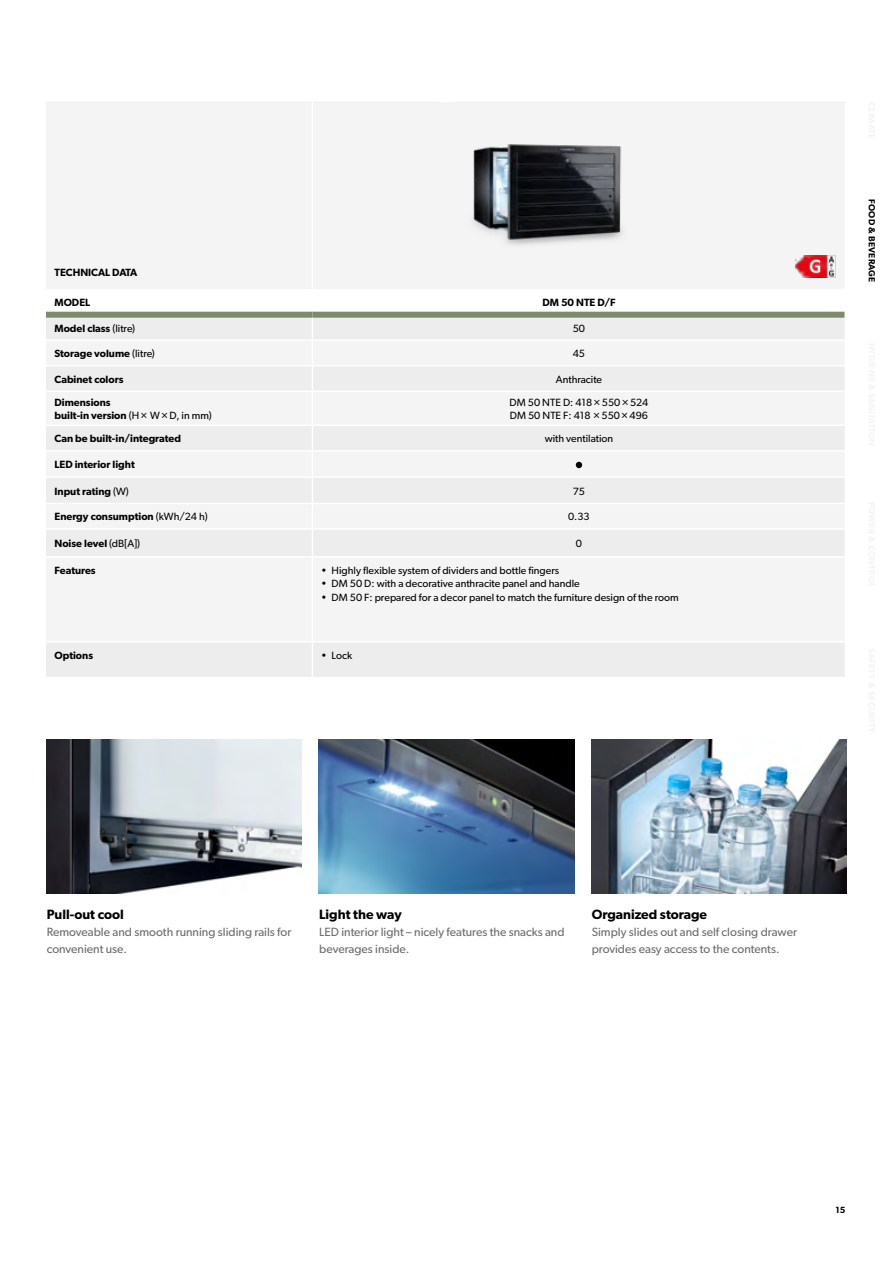
<style>
.page{position:relative;width:893px;height:1263px;background:#fff}
.page>*{position:absolute;margin:0;border:0;box-sizing:border-box;transform-origin:0 0}
.t1{font:600 13.5px "Gibson";color:#000}
.t2{font:12px/17px "Gibson";color:#6d6d6c}
.t3{font:10.5px/12.6px "Gibson";color:#000}
.t4{font:600 10.5px/12.6px "Gibson";color:#000}
.t5{font:600 9px "Gibson";letter-spacing:.025em;color:#000}
.s1{font-weight:400}
</style>
<div class="page">
<img style="left:319px;top:740px;width:255px;height:153px">
<img style="left:591px;top:740px;width:255px;height:153px">
<img style="left:47px;top:740px;width:255px;height:153px">
<div style="left:46px;top:102px;width:799px;height:187px;background:#f4f4f4"></div>
<div style="left:46px;top:318px;width:799px;height:359px;background:#ededed"></div>
<div style="left:46px;top:341px;width:799px;height:300px;background:#f4f4f4"></div>
<hr style="left:312px;top:102px;width:1px;height:187px;background:#fff">
<div style="left:46px;top:312px;width:266px;height:6px;background:#7c8a6d"></div>
<div style="left:312px;top:312px;width:533px;height:6px;background:#7c8a6d"></div>
<hr style="left:46px;top:339px;width:266px;height:2px;background:#fff">
<hr style="left:312px;top:339px;width:534px;height:2px;background:#fff">
<hr style="left:46px;top:365px;width:266px;height:1px;background:#fff">
<hr style="left:312px;top:365px;width:534px;height:1px;background:#fff">
<svg style="left:312px;top:318px;width:1px;height:72px"></svg>
<hr style="left:46px;top:390px;width:266px;height:2px;background:#fff">
<hr style="left:312px;top:390px;width:534px;height:2px;background:#fff">
<hr style="left:312px;top:392px;width:1px;height:32px;background:#fff">
<hr style="left:46px;top:424px;width:266px;height:2px;background:#fff">
<hr style="left:312px;top:424px;width:534px;height:2px;background:#fff">
<hr style="left:46px;top:450px;width:266px;height:1px;background:#fff">
<hr style="left:312px;top:450px;width:534px;height:1px;background:#fff">
<hr style="left:46px;top:476px;width:266px;height:2px;background:#fff">
<hr style="left:312px;top:476px;width:534px;height:2px;background:#fff">
<hr style="left:46px;top:503px;width:266px;height:1px;background:#fff">
<hr style="left:312px;top:503px;width:534px;height:1px;background:#fff">
<hr style="left:46px;top:528px;width:266px;height:2px;background:#fff">
<hr style="left:312px;top:528px;width:534px;height:2px;background:#fff">
<svg style="left:312px;top:426px;width:1px;height:130px"></svg>
<hr style="left:46px;top:556px;width:266px;height:1px;background:#fff">
<hr style="left:312px;top:556px;width:534px;height:1px;background:#fff">
<hr style="left:312px;top:557px;width:1px;height:84px;background:#fff">
<hr style="left:46px;top:641px;width:266px;height:2px;background:#fff">
<hr style="left:312px;top:641px;width:534px;height:2px;background:#fff">
<hr style="left:312px;top:643px;width:1px;height:34px;background:#fff">
<svg style="left:576px;top:462px;width:6px;height:6px"></svg>
<img style="left:458px;top:102px;width:180px;height:175px">
<img style="left:795px;top:256px;width:40px;height:21px">
<p class="t4" style="left:55px;top:266px;width:84px">TECHNICAL DATA</p>
<p class="t4" style="left:55px;top:296px;width:37px">MODEL</p>
<p class="t4" style="left:542px;top:296px;width:75px">DM 50 NTE D/F</p>
<p class="t4" style="left:55px;top:321px;width:82px">Model class <span class="s1">(litre)</span></p>
<p class="t3" style="left:573px;top:322px;width:14px">50</p>
<p class="t4" style="left:55px;top:347px;width:102px">Storage volume <span class="s1">(litre)</span></p>
<p class="t3" style="left:573px;top:347px;width:14px">45</p>
<p class="t4" style="left:55px;top:372px;width:70px">Cabinet colors</p>
<p class="t3" style="left:556px;top:373px;width:48px">Anthracite</p>
<p class="t4" style="left:55px;top:396px;width:159px">Dimensions<br>built-in version <span class="s1">(H× W×D, in mm)</span></p>
<p class="t3" style="left:510px;top:396px;width:140px">DM 50 NTE D: 418×550×524<br>DM 50 NTE F: 418 ×550×496</p>
<p class="t4" style="left:55px;top:432px;width:128px">Can be built-in/integrated</p>
<p class="t3" style="left:545px;top:432px;width:70px">with ventilation</p>
<p class="t4" style="left:55px;top:458px;width:82px">LED interior light</p>
<p class="t4" style="left:55px;top:484px;width:76px">Input rating <span class="s1">(W)</span></p>
<p class="t3" style="left:573px;top:484px;width:14px">75</p>
<p class="t4" style="left:55px;top:510px;width:155px">Energy consumption <span class="s1">(kWh/24 h)</span></p>
<p class="t3" style="left:568px;top:510px;width:23px">0.33</p>
<p class="t4" style="left:55px;top:537px;width:87px">Noise level <span class="s1">(dB[A])</span></p>
<p class="t3" style="left:576px;top:537px;width:8px">0</p>
<p class="t4" style="left:55px;top:563px;width:43px">Features</p>
<p class="t3" style="left:321px;top:564px;width:240px">• Highly flexible system of dividers and bottle fingers</p>
<p class="t3" style="left:321px;top:577px;width:260px">• DM 50 D: with a decorative anthracite panel and handle</p>
<p class="t3" style="left:321px;top:591px;width:359px">• DM 50 F: prepared for a decor panel to match the furniture design of the room</p>
<p class="t4" style="left:55px;top:649px;width:40px">Options</p>
<p class="t3" style="left:321px;top:649px;width:33px">• Lock</p>
<p class="t5" style="left:877px;top:199px;width:85px;rotate:90deg">FOOD &amp; BEVERAGE</p>
<p class="t1" style="left:47px;top:906px;width:79px">Pull-out cool</p>
<p class="t2" style="left:47px;top:923px;width:246px">Removeable and smooth running sliding rails for convenient use.</p>
<p class="t1" style="left:319px;top:906px;width:84px">Light the way</p>
<p class="t2" style="left:319px;top:923px;width:247px">LED interior light – nicely features the snacks and beverages inside.</p>
<p class="t1" style="left:592px;top:906px;width:117px">Organized storage</p>
<p class="t2" style="left:592px;top:923px;width:207px">Simply slides out and self closing drawer provides easy access to the contents.</p>
<p class="t5" style="left:835px;top:1204px;width:12px">15</p>
</div>
